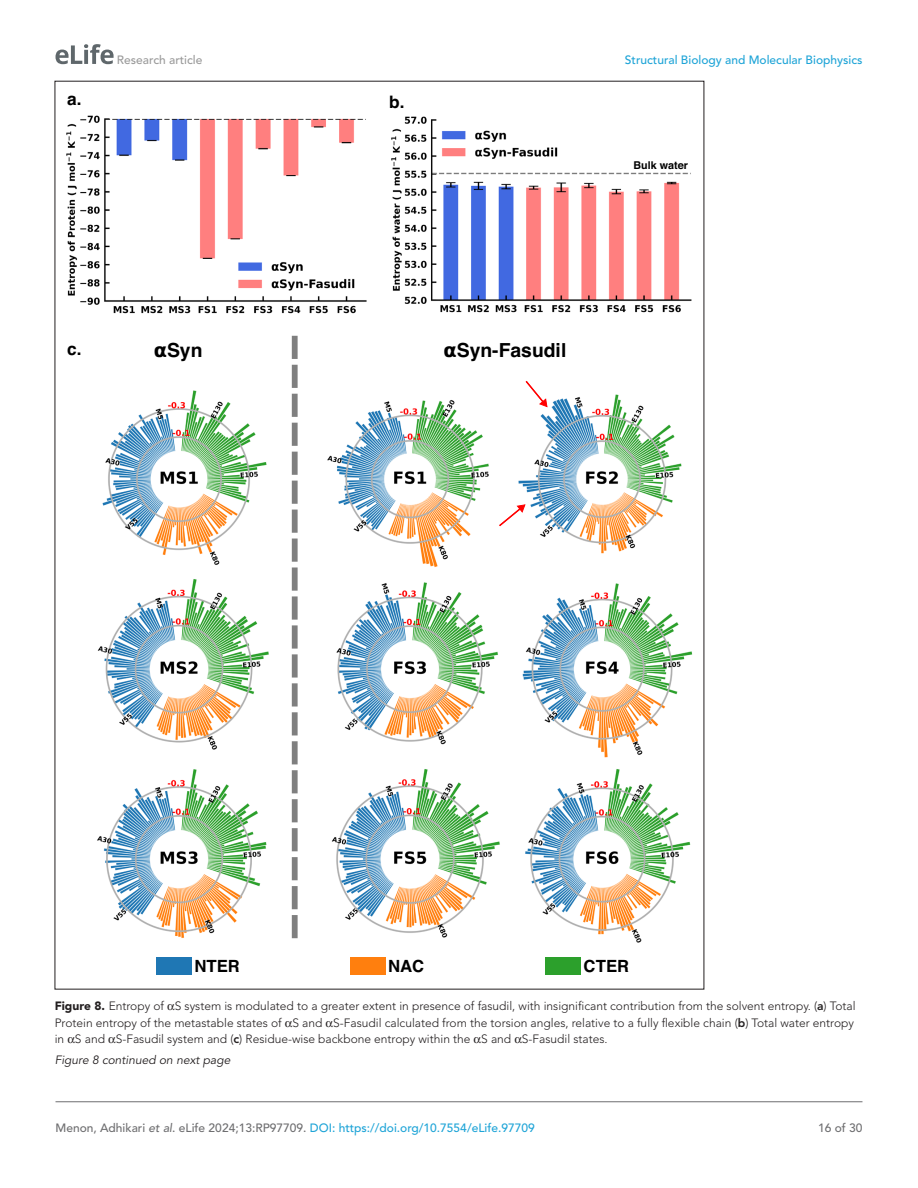
<style>
.page{position:relative;width:918px;height:1188px;background:#fff}
.page>*{position:absolute;margin:0;border:0;box-sizing:border-box;transform-origin:0 0}
.t1{font:700 19.35px "Helvetica";color:#000}
.t2{font:700 17.25px "Helvetica";color:#000}
.t3{font:700 16.8px "Helvetica";color:#000}
.t4{font:300 12px/16.5px "Avenir LT Std";color:#231f20}
.t5{font:500 12px "Avenir LT Std";color:#1ea4d7}
.t6{font:italic 12px "Avenir LT Std";color:#231f20}
.t7{font:500 12px "Avenir LT Std";color:#9a9a9a}
.t8{font:500 12px "Avenir LT Std";color:#6e6e70}
.t9{font:700 10.8px "Helvetica";color:#000}
.s1{font-family:"DejaVu Sans"}
.s2{font-weight:900}
.s3{font-weight:800}
.s4{color:#6e6e70}
.s5{font-style:italic;color:#6e6e70}
</style>
<div class="page">
<svg style="left:56px;top:44px;width:58px;height:20px"></svg>
<hr style="left:56px;top:1101px;width:806px;height:1px;background:#6e6e70">
<img style="left:391px;top:116px;width:301px;height:197px">
<img style="left:66px;top:115px;width:301px;height:199px">
<svg style="left:292px;top:336px;width:6px;height:602px"></svg>
<img style="left:327px;top:400px;width:174px;height:167px">
<img style="left:518px;top:394px;width:164px;height:160px">
<img style="left:336px;top:582px;width:162px;height:163px">
<img style="left:522px;top:583px;width:171px;height:175px">
<img style="left:331px;top:769px;width:169px;height:169px">
<img style="left:525px;top:769px;width:166px;height:174px">
<img style="left:102px;top:390px;width:165px;height:175px">
<img style="left:97px;top:579px;width:172px;height:171px">
<img style="left:97px;top:769px;width:170px;height:169px">
<svg style="left:526px;top:381px;width:22px;height:26px"></svg>
<svg style="left:499px;top:504px;width:27px;height:22px"></svg>
<div style="left:156px;top:958px;width:36px;height:17px;background:#1f77b4"></div>
<div style="left:350px;top:958px;width:36px;height:17px;background:#ff7f0e"></div>
<div style="left:545px;top:958px;width:36px;height:17px;background:#2ca02c"></div>
<p class="t7" style="left:117px;top:53px;width:87px">Research article</p>
<p class="t5" style="left:625px;top:53px;width:239px">Structural Biology and Molecular Biophysics</p>
<h2 class="t2" style="left:67px;top:85px;width:16px">a.</h2>
<h2 class="t2" style="left:389px;top:88px;width:17px">b.</h2>
<h2 class="t2" style="left:67px;top:335px;width:16px">c.</h2>
<h1 class="t1" style="left:154px;top:334px;width:50px"><span class="s1">α</span>Syn</h1>
<h1 class="t1" style="left:444px;top:334px;width:124px"><span class="s1">α</span>Syn-Fasudil</h1>
<p class="t9" style="left:634px;top:157px;width:56px">Bulk water</p>
<h3 class="t3" style="left:194px;top:953px;width:47px">NTER</h3>
<h3 class="t3" style="left:388px;top:953px;width:38px">NAC</h3>
<h3 class="t3" style="left:584px;top:953px;width:47px">CTER</h3>
<p class="t4" style="left:55px;top:998px;width:802px"><span class="s2">Figure 8.</span> Entropy of S system is modulated to a greater extent in presence of fasudil, with insignificant contribution from the solvent entropy. (<span class="s3">a</span>) Total<br>Protein entropy of the metastable states of S and S-Fasudil calculated from the torsion angles, relative to a fully flexible chain (<span class="s3">b</span>) Total water entropy in S and S-Fasudil system and (<span class="s3">c</span>) Residue-wise backbone entropy within the S and S-Fasudil states.</p>
<p class="t6" style="left:55px;top:1053px;width:177px">Figure 8 continued on next page</p>
<p class="t5" style="left:56px;top:1121px;width:481px"><span class="s4">Menon, Adhikari</span> <span class="s5">et al</span><span class="s4">. eLife 2024;13:RP97709.</span> DOI: https://doi.org/10.7554/eLife.97709</p>
<p class="t8" style="left:818px;top:1121px;width:46px">16 of 30</p>
</div>
